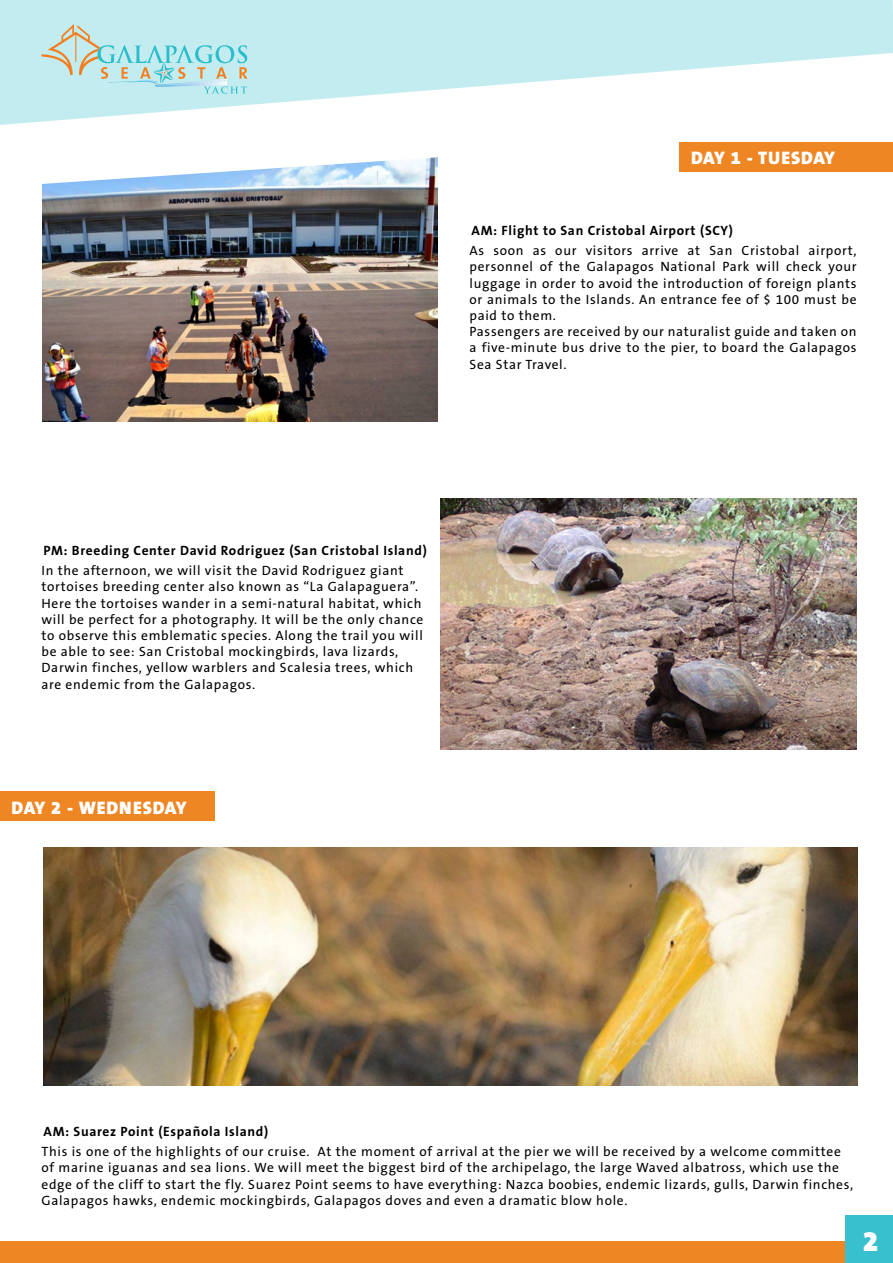
<style>
.page{position:relative;width:893px;height:1263px;background:#fff}
.page>*{position:absolute;margin:0;border:0;box-sizing:border-box;transform-origin:0 0}
.t1{font:900 28.5px "The Sans B9";color:#fff}
.t2{font:900 18.15px "The Sans B9";letter-spacing:.045em;color:#fff}
.t3{font:13.5px/16.2px "The Sans B5 Plain";letter-spacing:.05em;color:#000}
.t4{font:700 13.5px "The Sans B7";letter-spacing:.05em;color:#000}
</style>
<div class="page">
<img style="left:43px;top:848px;width:814px;height:237px">
<svg style="left:0;top:0;width:893px;height:125px;fill:#c3ecf0"></svg>
<div style="left:0;top:1242px;width:893px;height:21px;background:#ef8624"></div>
<div style="left:680px;top:142px;width:213px;height:29px;background:#ef8624"></div>
<div style="left:0;top:791px;width:214px;height:30px;background:#ef8624"></div>
<div style="left:846px;top:1216px;width:47px;height:47px;background:#39c0ce"></div>
<img style="left:43px;top:187px;width:394px;height:234px">
<svg style="left:42px;top:157px;width:395px;height:30px"></svg>
<img style="left:440px;top:498px;width:417px;height:251px">
<svg style="left:42px;top:24px;width:206px;height:70px;background:#bbe1e0"></svg>
<p class="t2" style="left:691px;top:148px;width:146px">DAY 1 - TUESDAY</p>
<p class="t4" style="left:471px;top:223px;width:263px">AM: Flight to San Cristobal Airport (SCY)</p>
<p class="t3" style="left:470px;top:243px;width:389px">As soon as our visitors arrive at San Cristobal airport, personnel of the Galapagos National Park will check your luggage in order to avoid the introduction of foreign plants or animals to the Islands. An entrance fee of $ 100 must be paid to them.<br>Passengers are received by our naturalist guide and taken on a five-minute bus drive to the pier, to board the Galapagos Sea Star Travel.</p>
<p class="t4" style="left:43px;top:543px;width:385px">PM: Breeding Center David Rodriguez (San Cristobal Island)</p>
<p class="t3" style="left:41px;top:563px;width:383px">In the afternoon, we will visit the David Rodriguez giant tortoises breeding center also known as “La Galapaguera”.<br>Here the tortoises wander in a semi-natural habitat, which will be perfect for a photography. It will be the only chance to observe this emblematic species. Along the trail you will be able to see: San Cristobal mockingbirds, lava lizards, Darwin finches, yellow warblers and Scalesia trees, which are endemic from the Galapagos.</p>
<p class="t2" style="left:11px;top:798px;width:177px">DAY 2 - WEDNESDAY</p>
<p class="t4" style="left:43px;top:1124px;width:226px">AM: Suarez Point (Española Island)</p>
<p class="t3" style="left:42px;top:1144px;width:813px">This is one of the highlights of our cruise. At the moment of arrival at the pier we will be received by a welcome committee of marine iguanas and sea lions. We will meet the biggest bird of the archipelago, the large Waved albatross, which use the edge of the cliff to start the fly. Suarez Point seems to have everything: Nazca boobies, endemic lizards, gulls, Darwin finches, Galapagos hawks, endemic mockingbirds, Galapagos doves and even a dramatic blow hole.</p>
<p class="t1" style="left:863px;top:1226px;width:17px">2</p>
</div>
